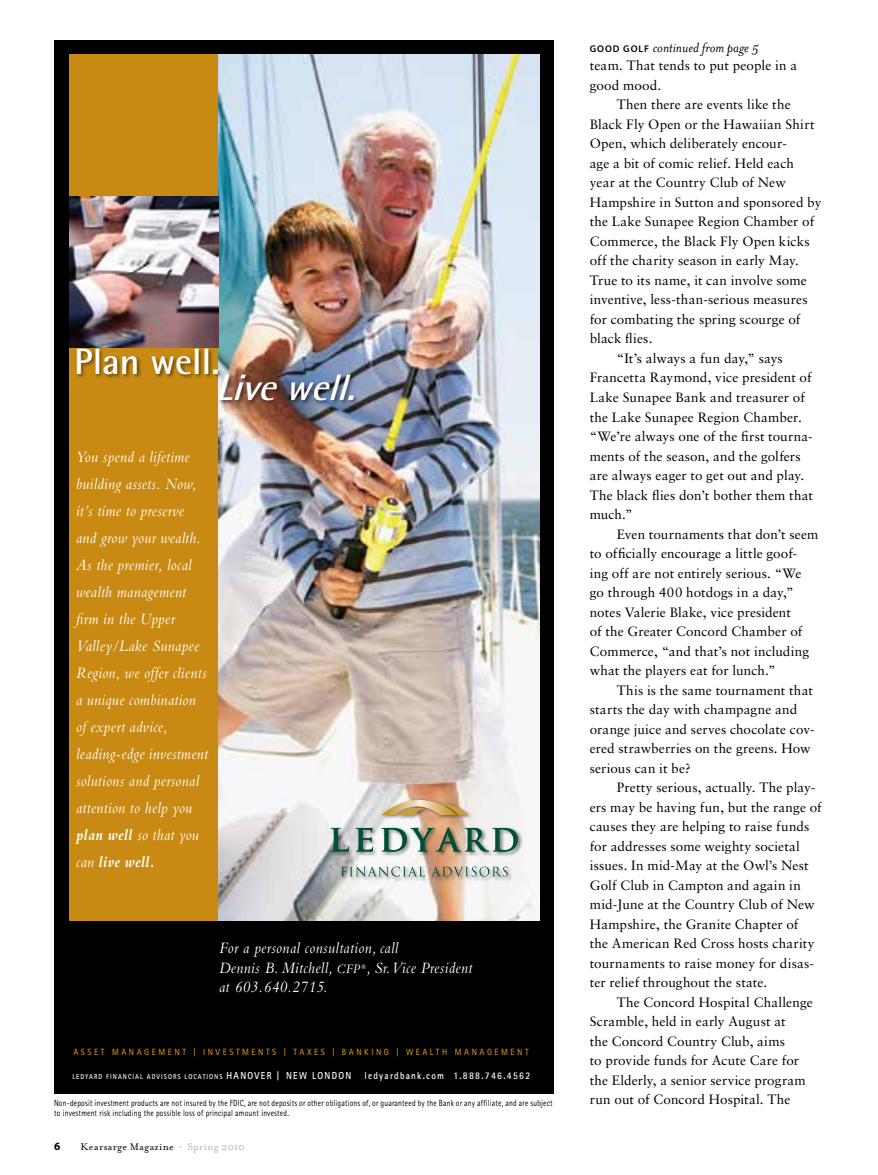
<style>
.page{position:relative;width:878px;height:1175px;background:#fff}
.page>*{position:absolute;margin:0;border:0;box-sizing:border-box;transform-origin:0 0}
.t1{font:italic 700 36.75px "Rotis Semi Sans";color:#fff}
.t2{font:700 36.75px "Rotis Semi Sans";color:#fff}
.t3{font:italic 16.5px/27px "Bembo";letter-spacing:.025em;color:#fff;scale:.9 1}
.t4{font:italic 15.3px "Mrs Eaves";letter-spacing:.005em;color:#000}
.t5{font:13.5px/19.5px "Sabon";letter-spacing:.01em;color:#000}
.t6{font:11.25px "Mrs Eaves Roman";letter-spacing:.03em;color:#000}
.t7{font:700 11.25px "Myriad Pro";color:#000}
.t8{font:700 10.05px "Rotis Sans Serif";letter-spacing:.14em;color:#fff;scale:.9 1}
.t9{font:700 9.15px "Rotis Sans Serif";letter-spacing:.31em;color:#c88a12;scale:.9 1}
.t10{font:8.85px/10.5px "Rotis Sans Serif";letter-spacing:.025em;color:#000;scale:.85 1}
.t11{font:700 7.05px "Rotis Sans Serif";letter-spacing:.16em;color:#fff;scale:.9 1}
.s1{font-weight:700}
.s2{font-size:13.5px}
.s3{font-size:10.05px}
.s4{color:#b1b4b6}
.s5{font-family:"Myriad Pro";font-weight:600;font-style:normal;font-size:9.75px}
</style>
<div class="page">
<div style="left:54px;top:40px;width:500px;height:1052px;background:#c88a12"></div>
<img style="left:219px;top:54px;width:321px;height:867px">
<div style="left:217px;top:373px;width:142px;height:32px;background:#000;opacity:.5"></div>
<div style="left:76px;top:347px;width:147px;height:32px;background:#000;opacity:.5"></div>
<img style="left:69px;top:196px;width:149px;height:151px">
<div style="left:54px;top:40px;width:500px;height:14px;background:#000"></div>
<div style="left:540px;top:40px;width:14px;height:1042px;background:#000"></div>
<div style="left:54px;top:54px;width:15px;height:1006px;background:#000"></div>
<div style="left:329px;top:798px;width:194px;height:84px;background:#000;opacity:.5"></div>
<svg style="left:341px;top:866px;width:84px;height:10px"></svg>
<svg style="left:431px;top:866px;width:76px;height:10px"></svg>
<svg style="left:381px;top:795px;width:86px;height:20px;background:#d4b68c"></svg>
<svg style="left:331px;top:828px;width:18px;height:23px"></svg>
<svg style="left:355px;top:827px;width:18px;height:24px"></svg>
<svg style="left:381px;top:827px;width:136px;height:24px;background:#96a293"></svg>
<div style="left:54px;top:921px;width:500px;height:173px;background:#000"></div>
<h1 class="t2" style="left:74px;top:339px;width:147px">Plan well.</h1>
<h1 class="t1" style="left:215px;top:365px;width:153px">Livewell.</h1>
<p class="t3" style="left:76px;top:443px;width:148px">You spend a lifetime building assets. Now, it’s time to preserve and grow your wealth.<br>As the premier, local wealth management firm in the Upper<br>Valley/Lake Sunapee<br>Region, we offer clients a unique combination of expert advice, leading-edge investment solutions and personal attention to help you <span class="s1">plan well</span> so that you can <span class="s1">live well.</span></p>
<p class="t3" style="left:219px;top:937px;width:283px;line-height:19.5px">For a personal consultation, call<br>Dennis B. Mitchell, <span class="s2">CFP</span> <sup>®</sup>, Sr. Vice President at 603.640.2715.</p>
<p class="t9" style="left:73px;top:1045px;width:507px">ASSET MANAGEMENT | INVESTMENTS | TAXES | BANKING | WEALTH MANAGEMENT</p>
<p class="t11" style="left:72px;top:1071px;width:311px">LEDYARD FINANCIAL ADVISORS LOCATIONS <span class="s3">HANOVER | NEW LONDON</span></p>
<p class="t8" style="left:364px;top:1068px;width:186px">LEDYARDBANK.COM 1.888.746.4562</p>
<p class="t10" style="left:54px;top:1097px;width:588px">Non-deposit investment products are not insured by the FDIC, are not deposits or other obligations of, or guaranteed by the Bank or any affiliate, and are subject to investment risk including the possible loss of principal amount invested.</p>
<p class="t7" style="left:54px;top:1138px;width:8px">6</p>
<p class="t6" style="left:80px;top:1140px;width:166px">Kearsarge Magazine <span class="s4">• Spring 2010</span></p>
<p class="t4" style="left:589px;top:39px;width:170px"><span class="s5">GOOD GOLF</span> continued from page 5</p>
<p class="t5" style="left:589px;top:56px;width:209px">team. That tends to put people in a good mood.</p>
<p class="t5" style="left:616px;top:95px;width:175px">Then there are events like the</p>
<p class="t5" style="left:589px;top:114px;width:226px">Black Fly Open or the Hawaiian Shirt</p>
<p class="t5" style="left:589px;top:134px;width:199px">Open, which deliberately encour-</p>
<p class="t5" style="left:589px;top:153px;width:206px">age a bit of comic relief. Held each</p>
<p class="t5" style="left:589px;top:173px;width:198px">year at the Country Club of New</p>
<p class="t5" style="left:589px;top:192px;width:233px">Hampshire in Sutton and sponsored by</p>
<p class="t5" style="left:589px;top:212px;width:226px">the Lake Sunapee Region Chamber of</p>
<p class="t5" style="left:589px;top:231px;width:221px">Commerce, the Black Fly Open kicks</p>
<p class="t5" style="left:589px;top:251px;width:211px">off the charity season in early May.</p>
<p class="t5" style="left:589px;top:270px;width:218px">True to its name, it can involve some</p>
<p class="t5" style="left:589px;top:290px;width:219px">inventive, less-than-serious measures</p>
<p class="t5" style="left:589px;top:309px;width:212px">for combating the spring scourge of</p>
<p class="t5" style="left:589px;top:329px;width:64px">black flies.</p>
<p class="t5" style="left:616px;top:348px;width:167px">“It’s always a fun day,” says</p>
<p class="t5" style="left:589px;top:368px;width:223px">Francetta Raymond, vice president of</p>
<p class="t5" style="left:589px;top:387px;width:216px">Lake Sunapee Bank and treasurer of</p>
<p class="t5" style="left:589px;top:407px;width:214px">the Lake Sunapee Region Chamber.</p>
<p class="t5" style="left:589px;top:426px;width:224px">“We’re always one of the first tourna-</p>
<p class="t5" style="left:589px;top:446px;width:212px">ments of the season, and the golfers</p>
<p class="t5" style="left:589px;top:465px;width:216px">are always eager to get out and play.</p>
<p class="t5" style="left:589px;top:485px;width:225px">The black flies don’t bother them that</p>
<p class="t5" style="left:589px;top:504px;width:44px">much.”</p>
<p class="t5" style="left:616px;top:524px;width:203px">Even tournaments that don’t seem</p>
<p class="t5" style="left:589px;top:543px;width:209px">to officially encourage a little goof-</p>
<p class="t5" style="left:589px;top:563px;width:213px">ing off are not entirely serious. “We</p>
<p class="t5" style="left:589px;top:582px;width:205px">go through 400 hotdogs in a day,”</p>
<p class="t5" style="left:589px;top:602px;width:203px">notes Valerie Blake, vice president</p>
<p class="t5" style="left:589px;top:621px;width:214px">of the Greater Concord Chamber of</p>
<p class="t5" style="left:589px;top:641px;width:221px">Commerce, “and that’s not including</p>
<p class="t5" style="left:589px;top:660px;width:187px">what the players eat for lunch.”</p>
<p class="t5" style="left:616px;top:680px;width:197px">This is the same tournament that</p>
<p class="t5" style="left:589px;top:699px;width:209px">starts the day with champagne and</p>
<p class="t5" style="left:589px;top:719px;width:226px">orange juice and serves chocolate cov-</p>
<p class="t5" style="left:589px;top:738px;width:222px">ered strawberries on the greens. How</p>
<p class="t5" style="left:589px;top:758px;width:103px">serious can it be?</p>
<p class="t5" style="left:616px;top:777px;width:200px">Pretty serious, actually. The play-</p>
<p class="t5" style="left:589px;top:797px;width:233px">ers may be having fun, but the range of</p>
<p class="t5" style="left:589px;top:816px;width:221px">causes they are helping to raise funds</p>
<p class="t5" style="left:589px;top:836px;width:212px">for addresses some weighty societal</p>
<p class="t5" style="left:589px;top:855px;width:220px">issues. In mid-May at the Owl’s Nest</p>
<p class="t5" style="left:589px;top:875px;width:212px">Golf Club in Campton and again in</p>
<p class="t5" style="left:589px;top:894px;width:226px">mid-June at the Country Club of New</p>
<p class="t5" style="left:589px;top:914px;width:210px">Hampshire, the Granite Chapter of</p>
<p class="t5" style="left:589px;top:933px;width:226px">the American Red Cross hosts charity</p>
<p class="t5" style="left:589px;top:953px;width:226px">tournaments to raise money for disas-</p>
<p class="t5" style="left:589px;top:972px;width:179px">ter relief throughout the state.</p>
<p class="t5" style="left:616px;top:992px;width:197px">The Concord Hospital Challenge</p>
<p class="t5" style="left:589px;top:1011px;width:197px">Scramble, held in early August at</p>
<p class="t5" style="left:589px;top:1031px;width:197px">the Concord Country Club, aims</p>
<p class="t5" style="left:589px;top:1050px;width:211px">to provide funds for Acute Care for</p>
<p class="t5" style="left:589px;top:1070px;width:217px">the Elderly, a senior service program</p>
<p class="t5" style="left:589px;top:1089px;width:202px">run out of Concord Hospital. The</p>
</div>
